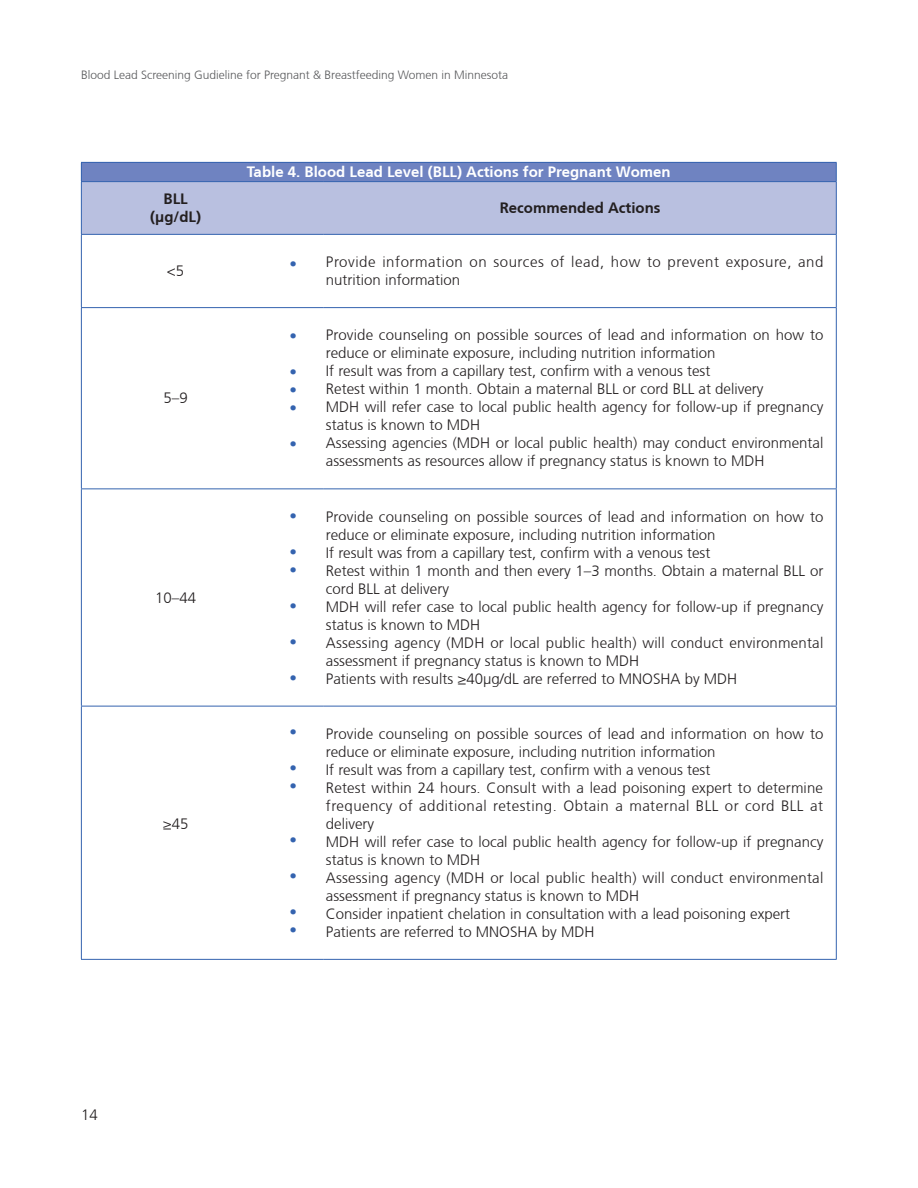
<style>
.page{position:relative;width:918px;height:1188px;background:#fff}
.page>*{position:absolute;margin:0;border:0;box-sizing:border-box;transform-origin:0 0}
.t1{font:300 15px/18px "Frutiger CE";color:#231f20}
.t2{font:300 15px/18px "Frutiger CE";letter-spacing:.035em;color:#231f20}
.t3{font:700 15px "Frutiger CE";color:#fff}
.t4{font:700 15px/18px "Frutiger CE";color:#231f20;text-align:center}
.t5{font:15px "Frutiger LT";color:#3463af}
.t6{font:300 12px "Frutiger CE";color:#57585a}
</style>
<div class="page">
<hr style="left:81px;top:162px;width:243px;height:1px;background:#3463af">
<hr style="left:324px;top:162px;width:513px;height:1px;background:#3463af">
<svg style="left:81px;top:163px;width:756px;height:71px;background:#a5afd7"></svg>
<hr style="left:81px;top:181px;width:243px;height:1px;background:#3463af">
<hr style="left:81px;top:182px;width:1px;height:52px;background:#3463af">
<hr style="left:324px;top:181px;width:513px;height:1px;background:#3463af">
<hr style="left:836px;top:182px;width:1px;height:52px;background:#3463af">
<hr style="left:81px;top:234px;width:243px;height:1px;background:#3463af">
<hr style="left:81px;top:235px;width:1px;height:72px;background:#3463af">
<hr style="left:324px;top:234px;width:513px;height:1px;background:#3463af">
<hr style="left:836px;top:235px;width:1px;height:72px;background:#3463af">
<hr style="left:81px;top:307px;width:243px;height:1px;background:#3463af">
<hr style="left:81px;top:308px;width:1px;height:180px;background:#3463af">
<hr style="left:324px;top:307px;width:513px;height:1px;background:#3463af">
<hr style="left:836px;top:308px;width:1px;height:180px;background:#3463af">
<hr style="left:81px;top:488px;width:243px;height:1px;background:#3463af">
<hr style="left:81px;top:489px;width:1px;height:217px;background:#3463af">
<hr style="left:324px;top:488px;width:513px;height:1px;background:#3463af">
<hr style="left:836px;top:489px;width:1px;height:217px;background:#3463af">
<hr style="left:81px;top:706px;width:243px;height:1px;background:#3463af">
<hr style="left:81px;top:706px;width:1px;height:253px;background:#3463af">
<hr style="left:324px;top:706px;width:513px;height:1px;background:#3463af">
<hr style="left:836px;top:706px;width:1px;height:253px;background:#3463af">
<hr style="left:81px;top:959px;width:243px;height:1px;background:#3463af">
<hr style="left:324px;top:959px;width:513px;height:1px;background:#3463af">
<p class="t6" style="left:81px;top:68px;width:429px">Blood Lead Screening Gudieline for Pregnant &amp; Breastfeeding Women in Minnesota</p>
<h4 class="t3" style="left:247px;top:163px;width:425px">Table 4. Blood Lead Level (BLL) Actions for Pregnant Women</h4>
<p class="t4" style="left:150px;top:190px;width:52px">BLL (µg/dL)</p>
<p class="t4" style="left:500px;top:199px;width:162px">Recommended Actions</p>
<p class="t1" style="left:167px;top:262px;width:19px">&lt;5</p>
<p class="t2" style="left:326px;top:253px;width:499px">Provide information on sources of lead, how to prevent exposure, and nutrition information</p>
<p class="t5" style="left:290px;top:255px;width:9px">•</p>
<p class="t1" style="left:164px;top:389px;width:26px">5–9</p>
<p class="t1" style="left:155px;top:588px;width:42px">10–44</p>
<p class="t1" style="left:163px;top:815px;width:27px">≥45</p>
<p class="t1" style="left:81px;top:1105px;width:18px">14</p>
<p class="t5" style="left:290px;top:327px;width:9px">•</p>
<p class="t5" style="left:290px;top:363px;width:9px">•</p>
<p class="t5" style="left:290px;top:381px;width:9px">•</p>
<p class="t5" style="left:290px;top:399px;width:9px">•</p>
<p class="t5" style="left:290px;top:435px;width:9px">•</p>
<p class="t1" style="left:326px;top:326px;width:499px">Provide counseling on possible sources of lead and information on how to reduce or eliminate exposure, including nutrition information</p>
<p class="t1" style="left:326px;top:362px;width:386px">If result was from a capillary test, confirm with a venous test</p>
<p class="t1" style="left:326px;top:380px;width:439px">Retest within 1 month. Obtain a maternal BLL or cord BLL at delivery</p>
<p class="t1" style="left:326px;top:398px;width:499px">MDH will refer case to local public health agency for follow-up if pregnancy status is known to MDH</p>
<p class="t1" style="left:326px;top:434px;width:499px">Assessing agencies (MDH or local public health) may conduct environmental assessments as resources allow if pregnancy status is known to MDH</p>
<p class="t5" style="left:290px;top:507px;width:9px">•</p>
<p class="t5" style="left:290px;top:543px;width:9px">•</p>
<p class="t5" style="left:290px;top:561px;width:9px">•</p>
<p class="t5" style="left:290px;top:597px;width:9px">•</p>
<p class="t5" style="left:290px;top:633px;width:9px">•</p>
<p class="t5" style="left:290px;top:669px;width:9px">•</p>
<p class="t1" style="left:326px;top:507px;width:499px">Provide counseling on possible sources of lead and information on how to reduce or eliminate exposure, including nutrition information</p>
<p class="t1" style="left:326px;top:543px;width:386px">If result was from a capillary test, confirm with a venous test</p>
<p class="t1" style="left:326px;top:561px;width:499px">Retest within 1 month and then every 1–3 months. Obtain a maternal BLL or cord BLL at delivery</p>
<p class="t1" style="left:326px;top:597px;width:499px">MDH will refer case to local public health agency for follow-up if pregnancy status is known to MDH</p>
<p class="t1" style="left:326px;top:633px;width:499px">Assessing agency (MDH or local public health) will conduct environmental assessment if pregnancy status is known to MDH</p>
<p class="t1" style="left:326px;top:669px;width:413px">Patients with results ≥40µg/dL are referred to MNOSHA by MDH</p>
<p class="t5" style="left:290px;top:723px;width:9px">•</p>
<p class="t5" style="left:290px;top:759px;width:9px">•</p>
<p class="t5" style="left:290px;top:777px;width:9px">•</p>
<p class="t5" style="left:290px;top:831px;width:9px">•</p>
<p class="t5" style="left:290px;top:867px;width:9px">•</p>
<p class="t5" style="left:290px;top:903px;width:9px">•</p>
<p class="t5" style="left:290px;top:921px;width:9px">•</p>
<p class="t1" style="left:326px;top:725px;width:499px">Provide counseling on possible sources of lead and information on how to reduce or eliminate exposure, including nutrition information</p>
<p class="t1" style="left:326px;top:761px;width:386px">If result was from a capillary test, confirm with a venous test</p>
<p class="t1" style="left:326px;top:779px;width:499px;text-align:justify">Retest within 24 hours. Consult with a lead poisoning expert to determine frequency of additional retesting. Obtain a maternal BLL or cord BLL at delivery</p>
<p class="t1" style="left:326px;top:833px;width:499px">MDH will refer case to local public health agency for follow-up if pregnancy status is known to MDH</p>
<p class="t1" style="left:326px;top:869px;width:499px">Assessing agency (MDH or local public health) will conduct environmental assessment if pregnancy status is known to MDH</p>
<p class="t1" style="left:326px;top:905px;width:466px">Consider inpatient chelation in consultation with a lead poisoning expert</p>
<p class="t1" style="left:326px;top:923px;width:270px">Patients are referred to MNOSHA by MDH</p>
</div>
